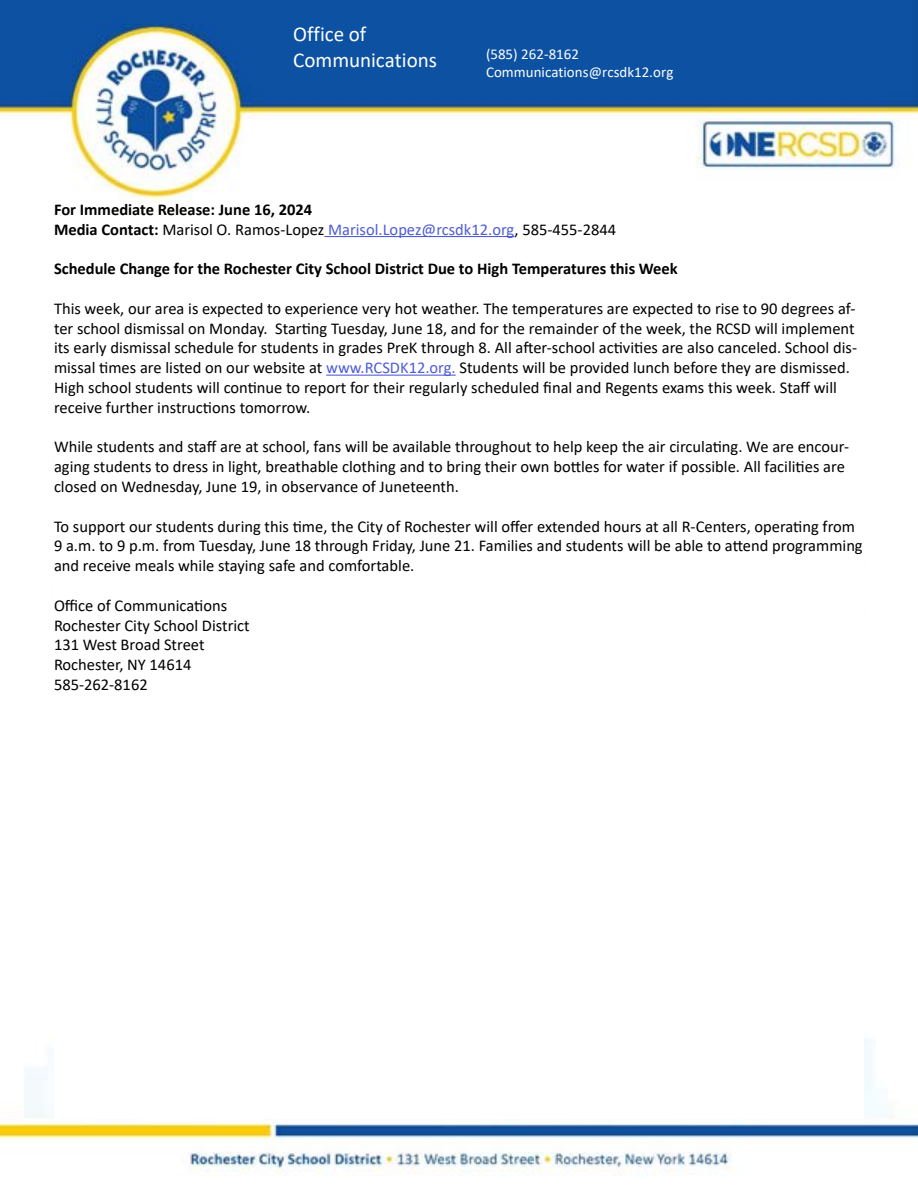
<style>
.page{position:relative;width:918px;height:1188px;background:#fff}
.page>*{position:absolute;margin:0;border:0;box-sizing:border-box;transform-origin:0 0}
.t1{font:21px/25.5px "Calibri";color:#fff}
.t2{font:16.5px/19.8px "Calibri";color:#000}
.t3{font:16.5px/19.8px "Arial";color:#000}
.t4{font:700 16.5px "Calibri";color:#000}
.t5{font:700 16.5px "Arial";color:#000}
.t6{font:15px/18.3px "Calibri";color:#fff}
.s1{font-weight:700}
.s2{color:#4f5cd6}
</style>
<div class="page">
<img style="left:0;top:0;width:918px;height:1176px">
<div style="left:54px;top:220px;width:810px;height:899px;background:#fff"></div>
<hr style="left:324px;top:236px;width:191px;height:1px;background:#4f5cd6">
<hr style="left:326px;top:375px;width:130px;height:1px;background:#4f5cd6">
<p class="t1" style="left:293px;top:21px;width:145px">Office of<br>Communications</p>
<p class="t6" style="left:486px;top:44px;width:189px">(585) 262-8162<br>Communications@rcsdk12.org</p>
<p class="t4" style="left:54px;top:198px;width:260px">For Immediate Release: June 16, 2024</p>
<p class="t2" style="left:54px;top:219px;width:564px"><span class="s1">Media Contact:</span> Marisol O. Ramos-Lopez <span class="s2">Marisol.Lopez@rcsdk12.org</span>, 585-455-2844</p>
<p class="t4" style="left:54px;top:257px;width:625px">Schedule Change for the Rochester City School District Due to High Temperatures this Week</p>
<p class="t2" style="left:54px;top:298px;width:805px">This week, our area is expected to experience very hot weather. The temperatures are expected to rise to 90 degrees af&shy;ter school dismissal on Monday. Starting Tuesday, June 18, and for the remainder of the week, the RCSD will implement its early dismissal schedule for students in grades PreK through 8. All after-school activities are also canceled. School dis&shy;missal times are listed on our website at <span class="s2">www.RCSDK12.org.</span> Students will be provided lunch before they are dismissed.<br>High school students will continue to report for their regularly scheduled final and Regents exams this week. Staff will receive further instructions tomorrow.</p>
<p class="t2" style="left:54px;top:437px;width:797px">While students and staff are at school, fans will be available throughout to help keep the air circulating. We are encour&shy;aging students to dress in light, breathable clothing and to bring their own bottles for water if possible. All facilities are closed on Wednesday, June 19, in observance of Juneteenth.</p>
<p class="t2" style="left:54px;top:516px;width:810px">To support our students during this time, the City of Rochester will offer extended hours at all R-Centers, operating from<br>9 a.m. to 9 p.m. from Tuesday, June 18 through Friday, June 21. Families and students will be able to attend programming and receive meals while staying safe and comfortable.</p>
<p class="t2" style="left:54px;top:595px;width:175px">Office of Communications</p>
<p class="t2" style="left:54px;top:615px;width:197px">Rochester City School District</p>
<p class="t2" style="left:54px;top:635px;width:152px">131 West Broad Street</p>
<p class="t2" style="left:54px;top:654px;width:139px">Rochester, NY 14614</p>
<p class="t2" style="left:54px;top:674px;width:95px">585-262-8162</p>
<p class="t5" style="left:54px;top:218px;width:309px">For Immediate Release: March 22, 2024</p>
<p class="t3" style="left:54px;top:319px;width:788px"><span class="s1">Who:<br></span>Students from Roberto Clemente School No. 8, Dr. Martin Luther King, Jr. S hool No. 9, and Charles Carroll<br>School No. 46</p>
<p class="t5" style="left:54px;top:396px;width:47px">What:</p>
<p class="t3" style="left:54px;top:457px;width:374px"><span class="s1">When:<br></span>Saturday, March 23 2024, 10:00 a.m. – 12:00 p.m.</p>
<p class="t3" style="left:54px;top:517px;width:220px"><span class="s1">Where:<br></span>Charles Carroll School No. 46<br>250 Newcastle Road</p>
<p class="t5" style="left:54px;top:614px;width:61px">Details:</p>
</div>
